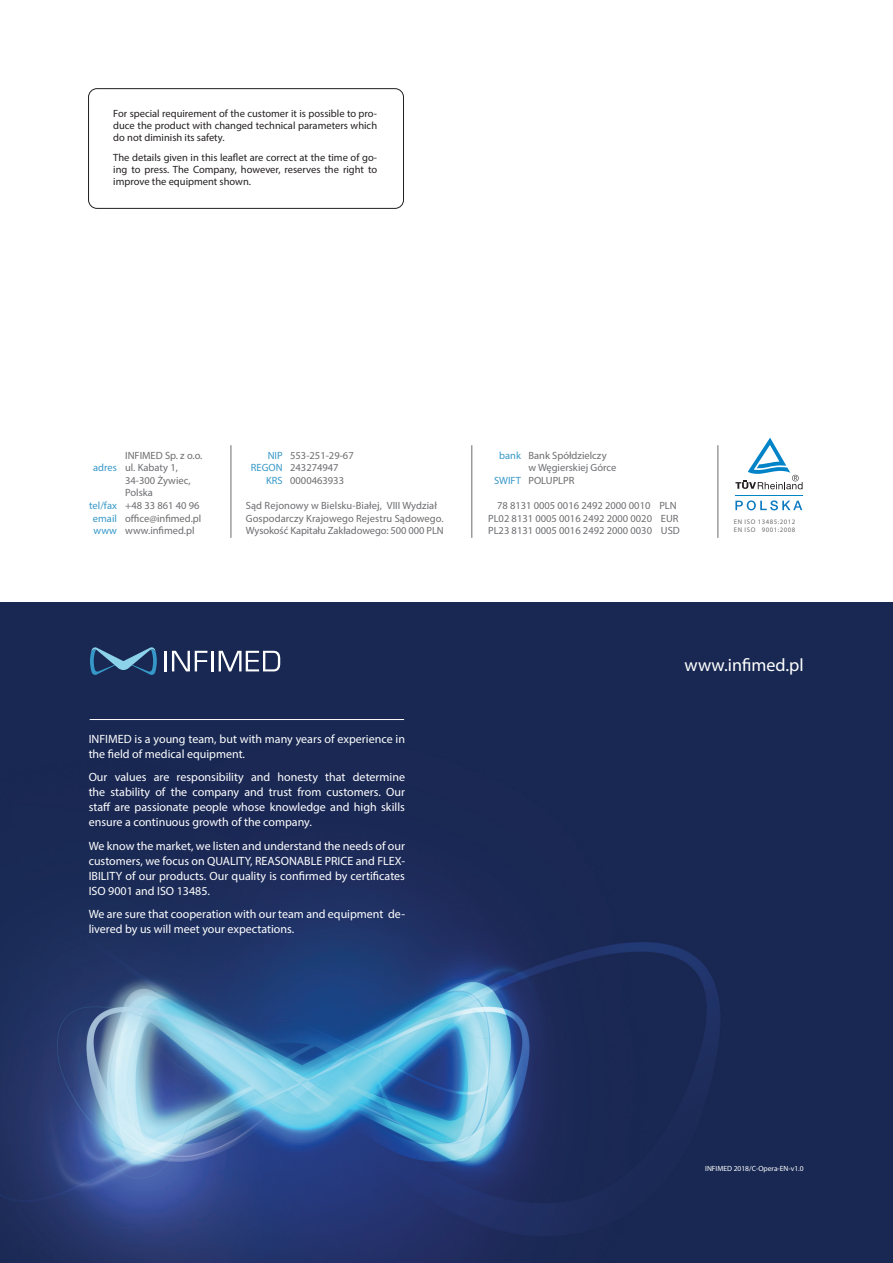
<style>
.page{position:relative;width:893px;height:1263px;background:#fff}
.page>*{position:absolute;margin:0;border:0;box-sizing:border-box;transform-origin:0 0}
.t1{font:18px "Myriad Pro";color:#fff}
.about{font:12px/15px "Myriad Pro";color:#fff}
.t2{font:10.5px "Myriad Pro";color:#6c6d70}
.about-2{font:10.5px/12px "Myriad Pro";color:#231f20;text-align:justify}
.t3{font:10.5px "Myriad Pro";color:#3698c8}
.t4{font:7.5px "Myriad Pro";color:#fff}
.t5{font:6.75px "Myriad Pro";letter-spacing:.08em;color:#6c6d70}
</style>
<div class="page">
<img style="left:0;top:603px;width:893px;height:660px">
<hr style="left:90px;top:719px;width:314px;height:1px;background:#fff">
<hr style="left:718px;top:445px;width:1px;height:93px;background:#6c6d70">
<hr style="left:165px;top:651px;width:2px;height:20px;background:#fff">
<svg style="left:172px;top:651px;width:35px;height:20px"></svg>
<hr style="left:211px;top:651px;width:3px;height:20px;background:#fff">
<svg style="left:219px;top:651px;width:61px;height:20px"></svg>
<svg style="left:90px;top:647px;width:67px;height:28px;background:#32587f"></svg>
<hr style="left:735px;top:495px;width:67px;height:1px;background:#0083c7">
<svg style="left:735px;top:500px;width:67px;height:10px"></svg>
<svg style="left:735px;top:438px;width:68px;height:51px"></svg>
<hr style="left:472px;top:445px;width:1px;height:93px;background:#6c6d70">
<hr style="left:231px;top:445px;width:1px;height:93px;background:#6c6d70">
<div style="left:88px;top:88px;width:316px;height:121px;border:1px solid #231f20;border-radius:9px"></div>
<p class="about-2" style="left:113px;top:107px;width:265px">For special requirement of the customer it is possible to pro&shy;duce the product with changed technical parameters which do not diminish its safety.</p>
<p class="about-2" style="left:113px;top:152px;width:265px">The details given in this leaflet are correct at the time of go&shy;ing to press. The Company, however, reserves the right to improve the equipment shown.</p>
<p class="t3" style="left:93px;top:461px;width:25px">adres</p>
<p class="t3" style="left:89px;top:499px;width:29px">tel/fax</p>
<p class="t3" style="left:93px;top:512px;width:26px">email</p>
<p class="t3" style="left:94px;top:524px;width:25px">www</p>
<p class="t2" style="left:125px;top:449px;width:79px">INFIMED Sp. z o.o.</p>
<p class="t2" style="left:125px;top:461px;width:54px">ul. Kabaty 1,</p>
<p class="t2" style="left:125px;top:474px;width:67px">34-300 Żywiec,</p>
<p class="t2" style="left:125px;top:486px;width:29px">Polska</p>
<p class="t2" style="left:125px;top:499px;width:76px">+48 33 861 40 96</p>
<p class="t2" style="left:125px;top:512px;width:78px">office@infimed.pl</p>
<p class="t2" style="left:125px;top:524px;width:71px">www.infimed.pl</p>
<p class="t3" style="left:268px;top:449px;width:17px">NIP</p>
<p class="t3" style="left:251px;top:461px;width:33px">REGON</p>
<p class="t3" style="left:266px;top:474px;width:18px">KRS</p>
<p class="t2" style="left:290px;top:449px;width:65px">553-251-29-67</p>
<p class="t2" style="left:290px;top:461px;width:50px">243274947</p>
<p class="t2" style="left:290px;top:474px;width:55px">0000463933</p>
<p class="t2" style="left:246px;top:499px;width:193px">Sąd Rejonowy w Bielsku-Białej, VIII Wydział</p>
<p class="t2" style="left:246px;top:512px;width:199px">Gospodarczy Krajowego Rejestru Sądowego.</p>
<p class="t2" style="left:246px;top:524px;width:199px">Wysokość Kapitału Zakładowego: 500 000 PLN</p>
<p class="t3" style="left:499px;top:449px;width:23px">bank</p>
<p class="t3" style="left:494px;top:474px;width:28px">SWIFT</p>
<p class="t2" style="left:528px;top:449px;width:80px">Bank Spółdzielczy</p>
<p class="t2" style="left:528px;top:461px;width:89px">w Węgierskiej Górce</p>
<p class="t2" style="left:528px;top:474px;width:47px">POLUPLPR</p>
<p class="t2" style="left:497px;top:499px;width:181px">78 8131 0005 0016 2492 2000 0010 PLN</p>
<p class="t2" style="left:488px;top:512px;width:192px">PL02 8131 0005 0016 2492 2000 0020 EUR</p>
<p class="t2" style="left:488px;top:524px;width:193px">PL23 8131 0005 0016 2492 2000 0030 USD</p>
<p class="t5" style="left:734px;top:518px;width:63px">EN ISO 13485:2012</p>
<p class="t5" style="left:734px;top:526px;width:63px">EN ISO 9001:2008</p>
<p class="about" style="left:89px;top:731px;width:318px">INFIMED is a young team, but with many years of experience in the field of medical equipment.</p>
<p class="about" style="left:89px;top:769px;width:318px;text-align:justify">Our values are responsibility and honesty that determine the stability of the company and trust from customers. Our staff are passionate people whose knowledge and high skills ensure a continuous growth of the company.</p>
<p class="about" style="left:89px;top:838px;width:318px;text-align:justify">We know the market, we listen and understand the needs of our customers, we focus on QUALITY, REASONABLE PRICE and FLEX-IBILITY of our products. Our quality is confirmed by certificates ISO 9001 and ISO 13485.</p>
<p class="about" style="left:89px;top:906px;width:318px">We are sure that cooperation with our team and equipment de&shy;livered by us will meet your expectations.</p>
<p class="t1" style="left:685px;top:654px;width:121px">www.infimed.pl</p>
<p class="t4" style="left:705px;top:1164px;width:100px">INFIMED 2018/C-Opera-EN-v1.0</p>
</div>
